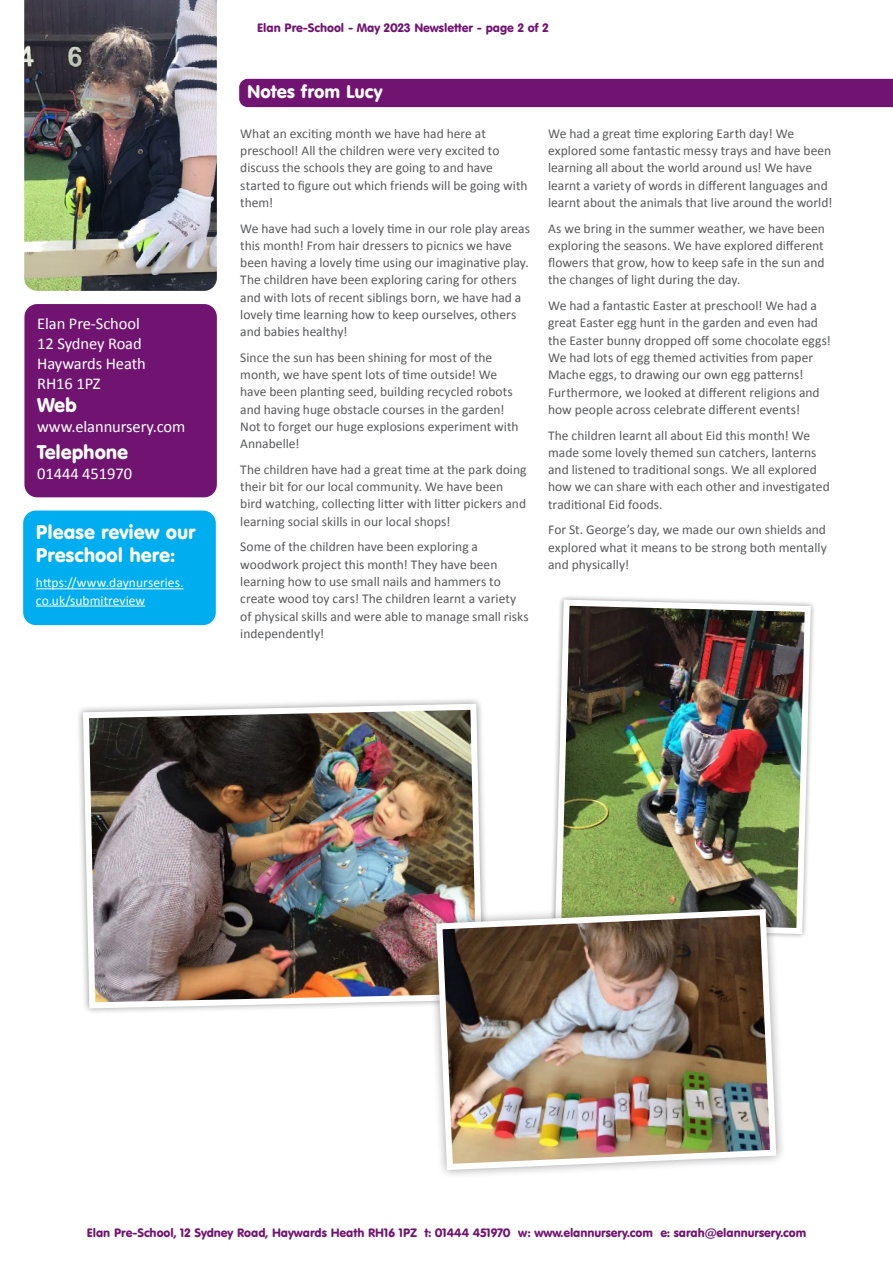
<style>
.page{position:relative;width:893px;height:1263px;background:#fff}
.page>*{position:absolute;margin:0;border:0;box-sizing:border-box;transform-origin:0 0}
.t1{font:19.5px/22.5px "VAG Rounded BT";letter-spacing:-.005em;color:#fff}
.t2{font:18px "VAG Rounded BT";color:#fff}
.t3{font:16.5px/19.8px "Calibri";letter-spacing:-.005em;color:#fff}
.t4{font:13.5px/17.2px "Calibri";color:#58595b}
.t5{font:13.5px/17.2px "Calibri";color:#fff}
.t6{font:12px "VAG Rounded BT";letter-spacing:-.005em;color:#711471}
</style>
<div class="page">
<div style="left:24px;top:304px;width:193px;height:193px;background:#711471;border-radius:13px"></div>
<img style="left:24px;top:0;width:193px;height:291px">
<div style="left:239px;top:79px;width:654px;height:28px;background:#711471"></div>
<div style="left:23px;top:510px;width:193px;height:115px;background:#00aeef;border-radius:13px"></div>
<hr style="left:36px;top:588px;width:147px;height:1px;background:#fff">
<hr style="left:36px;top:606px;width:109px;height:1px;background:#fff">
<img style="left:552px;top:596px;width:262px;height:341px">
<img style="left:80px;top:701px;width:405px;height:310px">
<div style="left:426px;top:899px;width:360px;height:280px;background:#000;opacity:.4"></div>
<img style="left:433px;top:906px;width:346px;height:267px">
<p class="t6" style="left:257px;top:20px;width:293px">Elan Pre-School - May 2023 Newsletter - page 2 of 2</p>
<p class="t3" style="left:37px;top:313px;width:110px">Elan Pre-School<br>12 Sydney Road<br>Haywards Heath<br>RH16 1PZ</p>
<h1 class="t1" style="left:37px;top:393px;width:41px">Web</h1>
<p class="t3" style="left:37px;top:416px;width:150px">www.elannursery.com</p>
<h1 class="t1" style="left:37px;top:441px;width:93px">Telephone</h1>
<p class="t3" style="left:37px;top:463px;width:96px">01444 451970</p>
<h1 class="t1" style="left:36px;top:520px;width:161px">Please review our<br>Preschool here:</h1>
<p class="t5" style="left:36px;top:573px;width:149px">https://www.daynurseries. co.uk/submitreview</p>
<h2 class="t2" style="left:247px;top:80px;width:137px">Notes from Lucy</h2>
<p class="t4" style="left:240px;top:124px;width:289px">What an exciting month we have had here at preschool! All the children were very excited to discuss the schools they are going to and have started to figure out which friends will be going with them!</p>
<p class="t4" style="left:240px;top:219px;width:291px">We have had such a lovely time in our role play areas this month! From hair dressers to picnics we have been having a lovely time using our imaginative play.<br>The children have been exploring caring for others and with lots of recent siblings born, we have had a lovely time learning how to keep ourselves, others and babies healthy!</p>
<p class="t4" style="left:240px;top:348px;width:280px">Since the sun has been shining for most of the month, we have spent lots of time outside! We have been planting seed, building recycled robots and having huge obstacle courses in the garden!<br>Not to forget our huge explosions experiment with Annabelle!</p>
<p class="t4" style="left:240px;top:460px;width:288px">The children have had a great time at the park doing their bit for our local community. We have been bird watching, collecting litter with litter pickers and learning social skills in our local shops!</p>
<p class="t4" style="left:240px;top:538px;width:290px">Some of the children have been exploring a woodwork project this month! They have been learning how to use small nails and hammers to create wood toy cars! The children learnt a variety of physical skills and were able to manage small risks independently!</p>
<p class="t4" style="left:548px;top:124px;width:286px">We had a great time exploring Earth day! We explored some fantastic messy trays and have been learning all about the world around us! We have learnt a variety of words in different languages and learnt about the animals that live around the world!</p>
<p class="t4" style="left:548px;top:219px;width:278px;text-align:justify">As we bring in the summer weather, we have been exploring the seasons. We have explored different flowers that grow, how to keep safe in the sun and the changes of light during the day.</p>
<p class="t4" style="left:548px;top:296px;width:284px">We had a fantastic Easter at preschool! We had a great Easter egg hunt in the garden and even had the Easter bunny dropped off some chocolate eggs!<br>We had lots of egg themed activities from paper Mache eggs, to drawing our own egg patterns!<br>Furthermore, we looked at different religions and how people across celebrate different events!</p>
<p class="t4" style="left:548px;top:426px;width:283px">The children learnt all about Eid this month! We made some lovely themed sun catchers, lanterns and listened to traditional songs. We all explored how we can share with each other and investigated traditional Eid foods.</p>
<p class="t4" style="left:548px;top:520px;width:280px;text-align:justify">For St. George’s day, we made our own shields and explored what it means to be strong both mentally and physically!</p>
<p class="t6" style="left:87px;top:1225px;width:721px">Elan Pre-School, 12 Sydney Road, Haywards Heath RH16 1PZ t: 01444 451970 w: www.elannursery.com e: sarah@elannursery.com</p>
</div>
